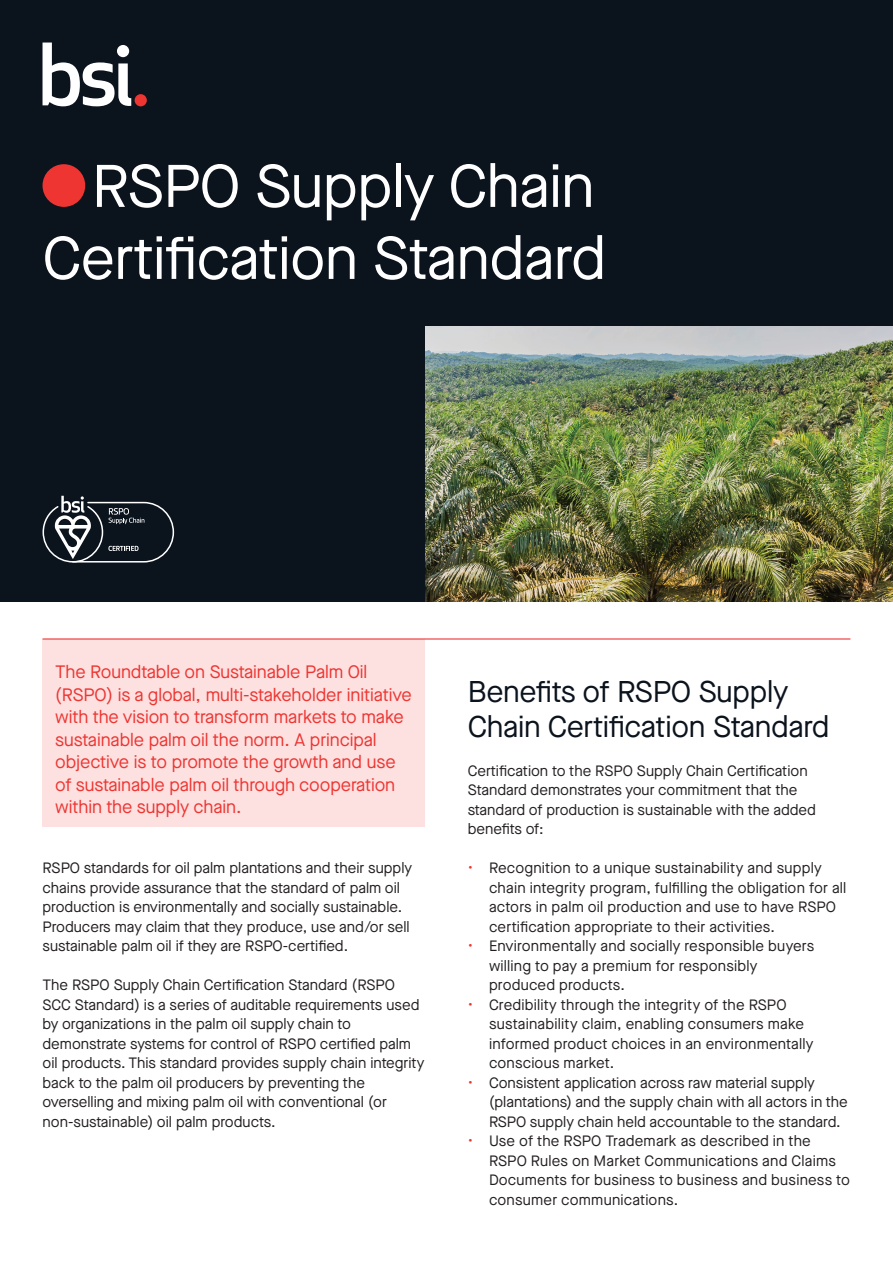
<style>
.page{position:relative;width:893px;height:1263px;background:#fff}
.page>*{position:absolute;margin:0;border:0;box-sizing:border-box;transform-origin:0 0}
.t1{font:60px/72px "Maison Neue";letter-spacing:-.01em;color:#fff;text-align:right}
.t2{font:30px/34.5px "Maison Neue";letter-spacing:-.01em;color:#0b131d}
.t3{font:18px/22.5px "Maison Neue";letter-spacing:-.005em;color:#ee3532}
.t4{font:15px/19.5px "Maison Neue";color:#231f20}
.s1{color:#ee3532}
</style>
<div class="page">
<div style="left:0;top:0;width:893px;height:601px;background:#0b131d"></div>
<svg style="left:43px;top:43px;width:88px;height:63px"></svg>
<div style="left:135px;top:94px;width:12px;height:12px;background:#ee3532;border-radius:50%"></div>
<svg style="left:43px;top:496px;width:131px;height:66px"></svg>
<img style="left:425px;top:327px;width:468px;height:274px">
<div style="left:43px;top:640px;width:382px;height:187px;background:#fce1e0"></div>
<div style="left:43px;top:164px;width:42px;height:43px;background:#ee3532;border-radius:50%"></div>
<hr style="left:43px;top:638px;width:807px;height:1px;background:#ee3532">
<h1 class="t1" style="left:42px;top:149px;width:565px">RSPO Supply Chain<br>Certification Standard</h1>
<p class="t3" style="left:55px;top:660px;width:358px">The Roundtable on Sustainable Palm Oil (RSPO) is a global, multi-stakeholder initiative with the vision to transform markets to make sustainable palm oil the norm. A principal objective is to promote the growth and use of sustainable palm oil through cooperation within the supply chain.</p>
<p class="t4" style="left:43px;top:858px;width:371px">RSPO standards for oil palm plantations and their supply chains provide assurance that the standard of palm oil production is environmentally and socially sustainable.<br>Producers may claim that they produce, use and/or sell sustainable palm oil if they are RSPO-certified.</p>
<p class="t4" style="left:43px;top:975px;width:383px">The RSPO Supply Chain Certification Standard (RSPO SCC Standard) is a series of auditable requirements used by organizations in the palm oil supply chain to demonstrate systems for control of RSPO certified palm oil products. This standard provides supply chain integrity back to the palm oil producers by preventing the overselling and mixing palm oil with conventional (or non-sustainable) oil palm products.</p>
<h2 class="t2" style="left:468px;top:674px;width:363px">Benefits of RSPO Supply<br>Chain Certification Standard</h2>
<p class="t4" style="left:468px;top:760px;width:350px">Certification to the RSPO Supply Chain Certification Standard demonstrates your commitment that the standard of production is sustainable with the added benefits of:</p>
<p class="t4" style="left:489px;top:858px;width:359px;text-indent:-21px"><span class="s1">•</span> Recognition to a unique sustainability and supply chain integrity program, fulfilling the obligation for all actors in palm oil production and use to have RSPO certification appropriate to their activities.</p>
<p class="t4" style="left:489px;top:936px;width:327px;text-indent:-21px"><span class="s1">•</span> Environmentally and socially responsible buyers willing to pay a premium for responsibly produced products.</p>
<p class="t4" style="left:489px;top:994px;width:326px;text-indent:-21px"><span class="s1">•</span> Credibility through the integrity of the RSPO sustainability claim, enabling consumers make informed product choices in an environmentally conscious market.</p>
<p class="t4" style="left:489px;top:1072px;width:360px;text-indent:-21px"><span class="s1">•</span> Consistent application across raw material supply (plantations) and the supply chain with all actors in the<br>RSPO supply chain held accountable to the standard.</p>
<p class="t4" style="left:489px;top:1131px;width:362px;text-indent:-21px"><span class="s1">•</span> Use of the RSPO Trademark as described in the RSPO Rules on Market Communications and Claims Documents for business to business and business to consumer communications.</p>
</div>
